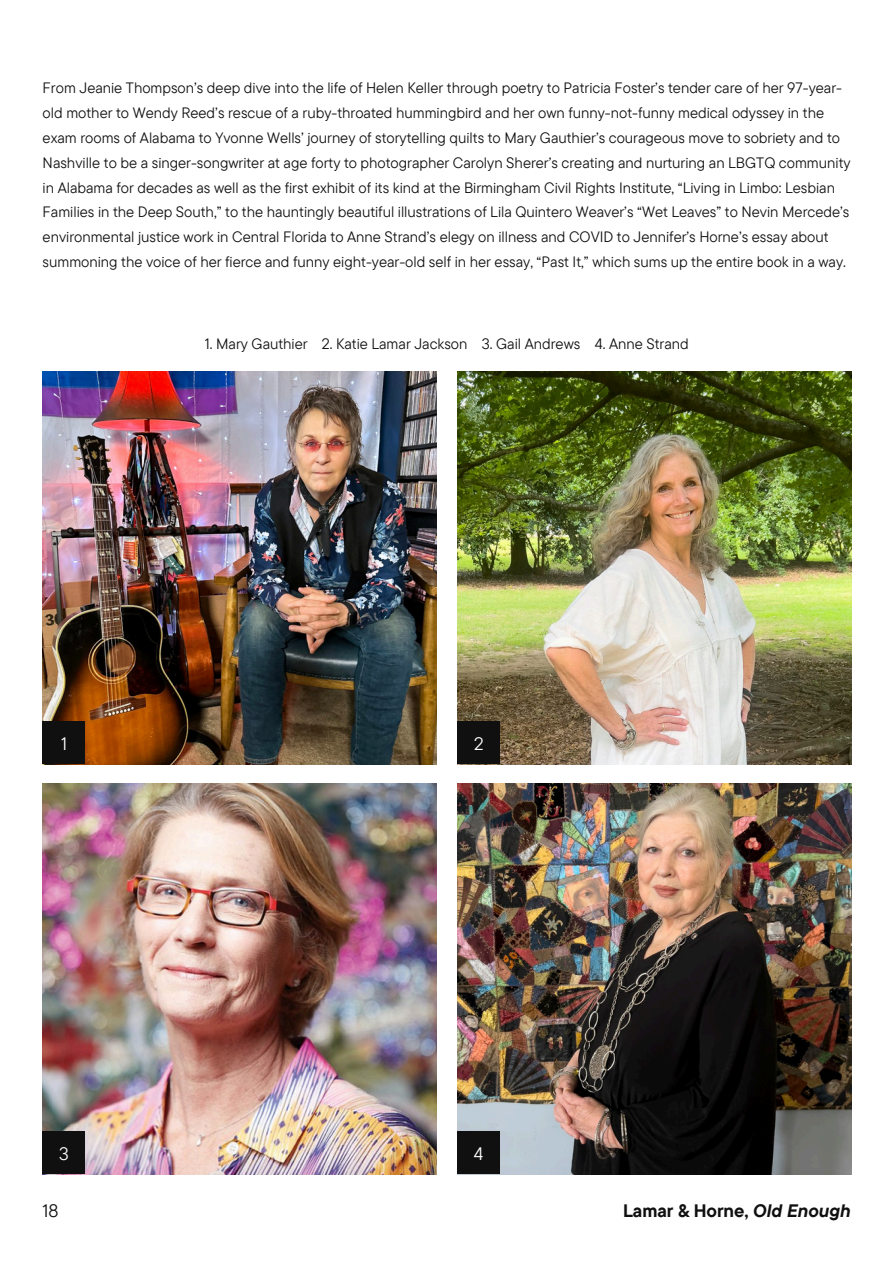
<style>
.page{position:relative;width:894px;height:1264px;background:#fff}
.page>*{position:absolute;margin:0;border:0;box-sizing:border-box;transform-origin:0 0}
.t1{font:700 18px "TT Commons Pro";color:#101010}
.t2{font:18px "TT Commons Pro";color:#fff}
.t3{font:18px "TT Commons Pro";color:#101010}
.t4{font:15px/24.8px "TT Commons Pro";color:#101010}
.s1{font-style:italic}
</style>
<div class="page">
<img style="left:43px;top:372px;width:393px;height:392px">
<div style="left:43px;top:721px;width:42px;height:43px;background:#101010"></div>
<img style="left:43px;top:783px;width:393px;height:391px">
<img style="left:457px;top:783px;width:393px;height:391px">
<div style="left:43px;top:1131px;width:42px;height:43px;background:#101010"></div>
<img style="left:457px;top:372px;width:393px;height:392px">
<div style="left:457px;top:721px;width:43px;height:43px;background:#101010"></div>
<div style="left:457px;top:1131px;width:43px;height:43px;background:#101010"></div>
<p class="t4" style="left:43px;top:75px;width:809px">From Jeanie Thompson’s deep dive into the life of Helen Keller through poetry to Patricia Foster’s tender care of her 97-year&shy;old mother to Wendy Reed’s rescue of a ruby-throated hummingbird and her own funny-not-funny medical odyssey in the exam rooms of Alabama to Yvonne Wells’ journey of storytelling quilts to Mary Gauthier’s courageous move to sobriety and to Nashville to be a singer-songwriter at age forty to photographer Carolyn Sherer’s creating and nurturing an LBGTQ community in Alabama for decades as well as the first exhibit of its kind at the Birmingham Civil Rights Institute, “Living in Limbo: Lesbian Families in the Deep South,” to the hauntingly beautiful illustrations of Lila Quintero Weaver’s “Wet Leaves” to Nevin Mercede’s environmental justice work in Central Florida to Anne Strand’s elegy on illness and COVID to Jennifer’s Horne’s essay about summoning the voice of her fierce and funny eight-year-old self in her essay, “Past It,” which sums up the entire book in a way.</p>
<h1 class="t4" style="left:205px;top:330px;width:485px">1. Mary Gauthier 2. Katie Lamar Jackson 3. Gail Andrews 4. Anne Strand</h1>
<p class="t2" style="left:61px;top:731px;width:7px">1</p>
<p class="t2" style="left:474px;top:731px;width:11px">2</p>
<p class="t2" style="left:59px;top:1141px;width:11px">3</p>
<p class="t2" style="left:474px;top:1141px;width:11px">4</p>
<p class="t3" style="left:43px;top:1198px;width:17px">18</p>
<p class="t1" style="left:622px;top:1198px;width:229px">Lamar &amp; Horne, <span class="s1">Old Enough</span></p>
</div>
